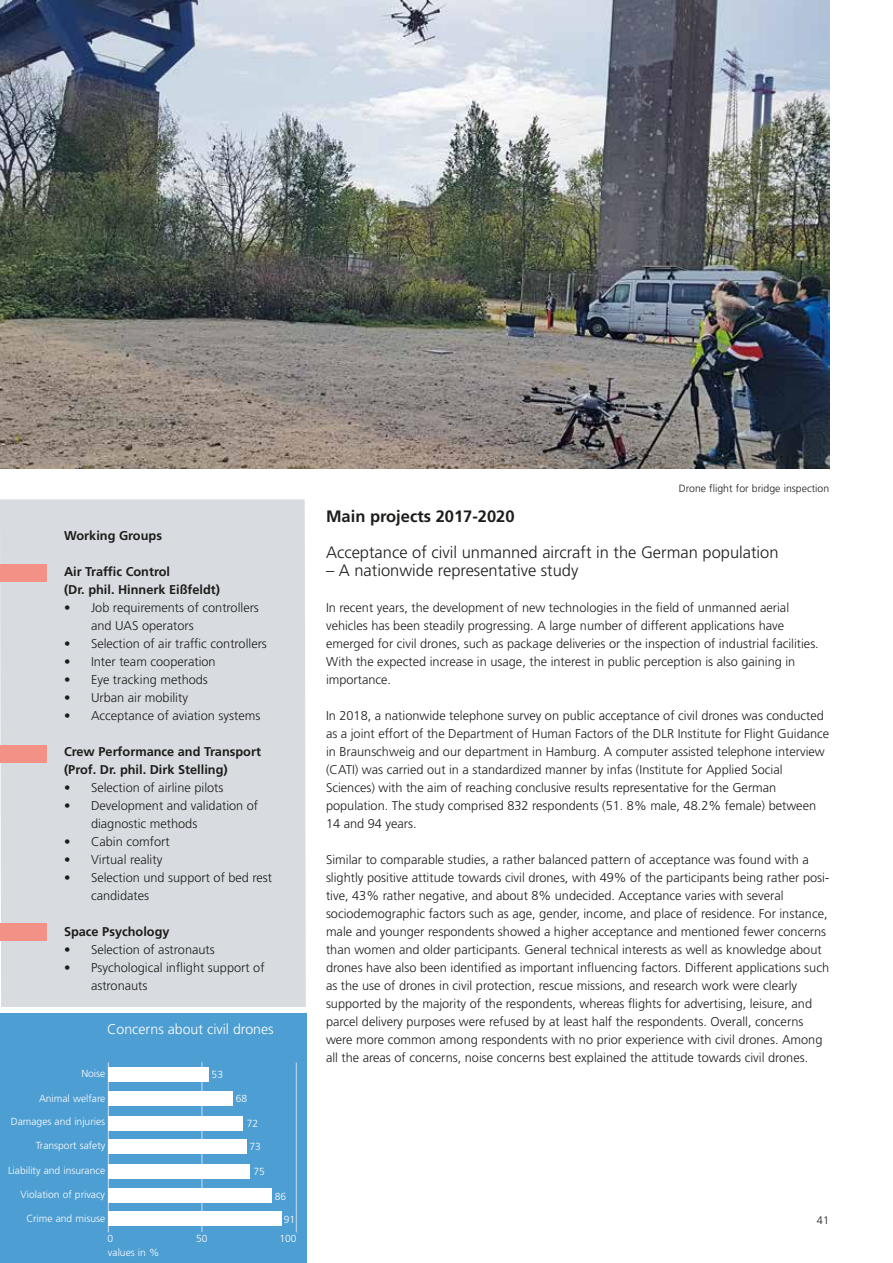
<style>
.page{position:relative;width:893px;height:1263px;background:#fff}
.page>*{position:absolute;margin:0;border:0;box-sizing:border-box;transform-origin:0 0}
.t1{font:300 16.5px "Frutiger LT Std";color:#1d1d1b}
.t2{font:700 16.5px "Frutiger LT Std";color:#1d1d1b}
.t3{font:300 14.1px "Frutiger LT Std";color:#fff}
.t4{font:300 12.75px/18px "Frutiger LT Std";color:#1d1d1b}
.t5{font:700 12.75px/18px "Frutiger LT Std";color:#1d1d1b}
.t6{font:300 10.95px "Frutiger LT Std";color:#1d1d1b}
.t7{font:300 10.5px "Frutiger LT Std";color:#1d1d1b}
.t8{font:300 10.35px "Frutiger LT Std";color:#fff}
</style>
<div class="page">
<div style="left:0;top:1014px;width:306px;height:249px;background:#4d9ed2"></div>
<div style="left:108px;top:1091px;width:125px;height:14px;background:#fff"></div>
<div style="left:108px;top:1139px;width:139px;height:15px;background:#fff"></div>
<div style="left:108px;top:1188px;width:163px;height:15px;background:#fff"></div>
<div style="left:108px;top:1067px;width:101px;height:15px;background:#fff"></div>
<div style="left:108px;top:1116px;width:135px;height:14px;background:#fff"></div>
<div style="left:108px;top:1165px;width:142px;height:14px;background:#fff"></div>
<div style="left:108px;top:1212px;width:173px;height:14px;background:#fff"></div>
<hr style="left:108px;top:1062px;width:1px;height:170px;background:#fff">
<hr style="left:202px;top:1062px;width:1px;height:170px;background:#fff">
<hr style="left:296px;top:1062px;width:1px;height:170px;background:#fff">
<img style="left:0;top:0;width:829px;height:468px">
<div style="left:0;top:499px;width:306px;height:508px;background:#d8dce1"></div>
<div style="left:0;top:564px;width:47px;height:17px;background:#f29186"></div>
<div style="left:0;top:745px;width:47px;height:17px;background:#f29186"></div>
<div style="left:0;top:923px;width:47px;height:17px;background:#f29186"></div>
<p class="t5" style="left:64px;top:527px;width:99px">Working Groups</p>
<p class="t5" style="left:64px;top:563px;width:158px">Air Traffic Control<br>(Dr. phil. Hinnerk Eißfeldt)</p>
<p class="t4" style="left:91px;top:599px;width:169px;text-indent:-27px">• Job requirements of controllers and UAS operators</p>
<p class="t4" style="left:64px;top:635px;width:204px">• Selection of air traffic controllers</p>
<p class="t4" style="left:64px;top:653px;width:153px">• Inter team cooperation</p>
<p class="t4" style="left:64px;top:671px;width:145px">• Eye tracking methods</p>
<p class="t4" style="left:64px;top:689px;width:126px">• Urban air mobility</p>
<p class="t4" style="left:64px;top:707px;width:198px">• Acceptance of aviation systems</p>
<p class="t5" style="left:64px;top:743px;width:198px">Crew Performance and Transport (Prof. Dr. phil. Dirk Stelling)</p>
<p class="t4" style="left:64px;top:779px;width:161px">• Selection of airline pilots</p>
<p class="t4" style="left:91px;top:797px;width:169px;text-indent:-27px">• Development and validation of diagnostic methods</p>
<p class="t4" style="left:64px;top:833px;width:107px">• Cabin comfort</p>
<p class="t4" style="left:64px;top:851px;width:100px">• Virtual reality</p>
<p class="t4" style="left:91px;top:869px;width:183px;text-indent:-27px">• Selection und support of bed rest candidates</p>
<p class="t5" style="left:64px;top:923px;width:107px">Space Psychology</p>
<p class="t4" style="left:64px;top:941px;width:152px">• Selection of astronauts</p>
<p class="t4" style="left:91px;top:959px;width:175px;text-indent:-27px">• Psychological inflight support of astronauts</p>
<p class="t3" style="left:107px;top:1021px;width:168px">Concerns about civil drones</p>
<p class="t8" style="left:81px;top:1068px;width:26px">Noise</p>
<p class="t8" style="left:39px;top:1092px;width:68px">Animal welfare</p>
<p class="t8" style="left:11px;top:1116px;width:96px">Damages and injuries</p>
<p class="t8" style="left:36px;top:1140px;width:71px">Transport safety</p>
<p class="t8" style="left:8px;top:1164px;width:99px">Liability and insurance</p>
<p class="t8" style="left:21px;top:1188px;width:86px">Violation of privacy</p>
<p class="t8" style="left:26px;top:1212px;width:80px">Crime and misuse</p>
<p class="t8" style="left:212px;top:1068px;width:13px">53</p>
<p class="t8" style="left:236px;top:1093px;width:13px">68</p>
<p class="t8" style="left:247px;top:1117px;width:13px">72</p>
<p class="t8" style="left:250px;top:1141px;width:13px">73</p>
<p class="t8" style="left:254px;top:1165px;width:13px">75</p>
<p class="t8" style="left:275px;top:1190px;width:13px">86</p>
<p class="t8" style="left:284px;top:1213px;width:13px">91</p>
<p class="t8" style="left:108px;top:1232px;width:7px">0</p>
<p class="t8" style="left:196px;top:1233px;width:13px">50</p>
<p class="t8" style="left:279px;top:1233px;width:19px">100</p>
<p class="t8" style="left:108px;top:1247px;width:53px">values in %</p>
<p class="t7" style="left:679px;top:482px;width:152px">Drone flight for bridge inspection</p>
<p class="t2" style="left:326px;top:507px;width:190px">Main projects 2017-2020</p>
<p class="t1" style="left:326px;top:543px;width:454px">Acceptance of civil unmanned aircraft in the German population</p>
<p class="t1" style="left:326px;top:561px;width:254px">– A nationwide representative study</p>
<p class="t4" style="left:326px;top:599px;width:494px">In recent years, the development of new technologies in the field of unmanned aerial vehicles has been steadily progressing. A large number of different applications have emerged for civil drones, such as package deliveries or the inspection of industrial facilities.<br>With the expected increase in usage, the interest in public perception is also gaining in importance.</p>
<p class="t4" style="left:326px;top:707px;width:505px">In 2018, a nationwide telephone survey on public acceptance of civil drones was conducted as a joint effort of the Department of Human Factors of the DLR Institute for Flight Guidance in Braunschweig and our department in Hamburg. A computer assisted telephone interview (CATI) was carried out in a standardized manner by infas (Institute for Applied Social Sciences) with the aim of reaching conclusive results representative for the German population. The study comprised 832 respondents (51. 8% male, 48.2% female) between 14 and 94 years.</p>
<p class="t4" style="left:326px;top:851px;width:505px">Similar to comparable studies, a rather balanced pattern of acceptance was found with a slightly positive attitude towards civil drones, with 49% of the participants being rather posi&shy;tive, 43% rather negative, and about 8% undecided. Acceptance varies with several sociodemographic factors such as age, gender, income, and place of residence. For instance, male and younger respondents showed a higher acceptance and mentioned fewer concerns than women and older participants. General technical interests as well as knowledge about drones have also been identified as important influencing factors. Different applications such as the use of drones in civil protection, rescue missions, and research work were clearly supported by the majority of the respondents, whereas flights for advertising, leisure, and parcel delivery purposes were refused by at least half the respondents. Overall, concerns were more common among respondents with no prior experience with civil drones. Among all the areas of concerns, noise concerns best explained the attitude towards civil drones.</p>
<p class="t6" style="left:817px;top:1214px;width:14px">41</p>
</div>
